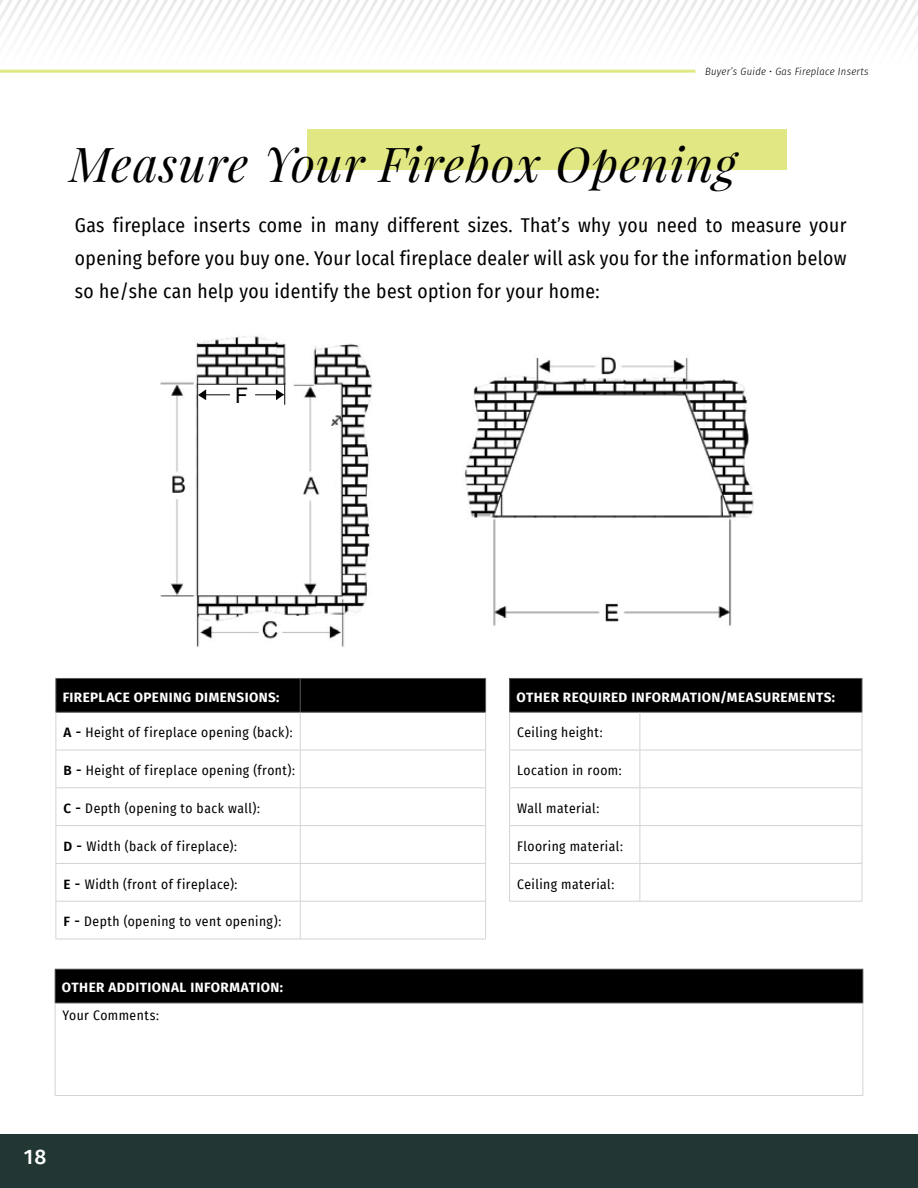
<style>
.page{position:relative;width:918px;height:1188px;background:#fff}
.page>*{position:absolute;margin:0;border:0;box-sizing:border-box;transform-origin:0 0}
.t1{font:italic 48px "Playfair Display";letter-spacing:.025em;color:#000}
.t2{font:21.45px "Arial";color:#000}
.t3{font:500 21px "Fira Sans";color:#fff}
.t4{font:19.5px/33px "Fira Sans Condensed";letter-spacing:.02em;color:#000;text-align:justify}
.t5{font:13.5px "Fira Sans Condensed";letter-spacing:.035em;color:#000}
.t6{font:700 13.5px "Fira Sans";letter-spacing:.03em;color:#fff}
.t7{font:italic 300 10.5px "Fira Sans Condensed";letter-spacing:.03em;color:#000}
.s1{font-family:"Fira Sans";font-weight:600}
</style>
<div class="page">
<svg style="left:0;top:0;width:918px;height:73px"></svg>
<div style="left:307px;top:130px;width:480px;height:40px;background:#e1e883"></div>
<img style="left:160px;top:336px;width:594px;height:312px">
<svg style="left:198px;top:389px;width:32px;height:11px"></svg>
<svg style="left:255px;top:383px;width:30px;height:22px"></svg>
<div style="left:57px;top:679px;width:428px;height:33px;background:#000"></div>
<hr style="left:56px;top:678px;width:244px;height:1px;background:#58595b">
<hr style="left:56px;top:679px;width:1px;height:33px;background:#58595b">
<hr style="left:300px;top:678px;width:186px;height:1px;background:#58595b">
<hr style="left:300px;top:679px;width:1px;height:33px;background:#58595b">
<hr style="left:485px;top:679px;width:1px;height:33px;background:#58595b">
<hr style="left:56px;top:712px;width:244px;height:1px;background:#58595b">
<hr style="left:300px;top:712px;width:186px;height:1px;background:#58595b">
<hr style="left:56px;top:713px;width:1px;height:37px;background:#d1d3d4">
<hr style="left:300px;top:713px;width:1px;height:37px;background:#d1d3d4">
<hr style="left:485px;top:713px;width:1px;height:37px;background:#d1d3d4">
<hr style="left:56px;top:750px;width:244px;height:1px;background:#d1d3d4">
<hr style="left:56px;top:750px;width:1px;height:37px;background:#d1d3d4">
<hr style="left:300px;top:750px;width:186px;height:1px;background:#d1d3d4">
<hr style="left:300px;top:750px;width:1px;height:37px;background:#d1d3d4">
<hr style="left:485px;top:750px;width:1px;height:37px;background:#d1d3d4">
<hr style="left:56px;top:787px;width:244px;height:1px;background:#d1d3d4">
<hr style="left:56px;top:788px;width:1px;height:37px;background:#d1d3d4">
<hr style="left:300px;top:787px;width:186px;height:1px;background:#d1d3d4">
<hr style="left:300px;top:788px;width:1px;height:37px;background:#d1d3d4">
<hr style="left:485px;top:788px;width:1px;height:37px;background:#d1d3d4">
<hr style="left:56px;top:825px;width:244px;height:1px;background:#d1d3d4">
<hr style="left:56px;top:826px;width:1px;height:37px;background:#d1d3d4">
<hr style="left:300px;top:825px;width:186px;height:1px;background:#d1d3d4">
<hr style="left:300px;top:826px;width:1px;height:37px;background:#d1d3d4">
<hr style="left:485px;top:826px;width:1px;height:37px;background:#d1d3d4">
<hr style="left:56px;top:863px;width:244px;height:1px;background:#d1d3d4">
<hr style="left:56px;top:864px;width:1px;height:37px;background:#d1d3d4">
<hr style="left:300px;top:863px;width:186px;height:1px;background:#d1d3d4">
<hr style="left:300px;top:864px;width:1px;height:37px;background:#d1d3d4">
<hr style="left:485px;top:864px;width:1px;height:37px;background:#d1d3d4">
<hr style="left:56px;top:901px;width:244px;height:1px;background:#d1d3d4">
<hr style="left:56px;top:902px;width:1px;height:37px;background:#d1d3d4">
<hr style="left:300px;top:901px;width:186px;height:1px;background:#d1d3d4">
<hr style="left:300px;top:902px;width:1px;height:37px;background:#d1d3d4">
<hr style="left:485px;top:902px;width:1px;height:37px;background:#d1d3d4">
<hr style="left:56px;top:939px;width:244px;height:1px;background:#d1d3d4">
<hr style="left:300px;top:939px;width:186px;height:1px;background:#d1d3d4">
<div style="left:55px;top:969px;width:808px;height:34px;background:#000"></div>
<hr style="left:55px;top:969px;width:808px;height:1px;background:#58595b">
<hr style="left:55px;top:970px;width:1px;height:33px;background:#58595b">
<hr style="left:862px;top:970px;width:1px;height:33px;background:#58595b">
<hr style="left:55px;top:1003px;width:808px;height:1px;background:#58595b">
<hr style="left:55px;top:1003px;width:1px;height:92px;background:#d1d3d4">
<hr style="left:862px;top:1003px;width:1px;height:92px;background:#d1d3d4">
<hr style="left:55px;top:1095px;width:808px;height:1px;background:#d1d3d4">
<div style="left:510px;top:678px;width:352px;height:34px;background:#000"></div>
<hr style="left:509px;top:678px;width:131px;height:1px;background:#58595b">
<hr style="left:509px;top:679px;width:1px;height:33px;background:#58595b">
<hr style="left:640px;top:678px;width:222px;height:1px;background:#58595b">
<hr style="left:862px;top:679px;width:1px;height:33px;background:#58595b">
<hr style="left:509px;top:712px;width:131px;height:1px;background:#58595b">
<hr style="left:640px;top:712px;width:222px;height:1px;background:#58595b">
<hr style="left:509px;top:713px;width:1px;height:37px;background:#d1d3d4">
<hr style="left:640px;top:713px;width:1px;height:37px;background:#d1d3d4">
<hr style="left:862px;top:713px;width:1px;height:37px;background:#d1d3d4">
<hr style="left:509px;top:750px;width:131px;height:1px;background:#d1d3d4">
<hr style="left:509px;top:750px;width:1px;height:37px;background:#d1d3d4">
<hr style="left:640px;top:750px;width:222px;height:1px;background:#d1d3d4">
<hr style="left:640px;top:750px;width:1px;height:37px;background:#d1d3d4">
<hr style="left:862px;top:750px;width:1px;height:37px;background:#d1d3d4">
<hr style="left:509px;top:787px;width:131px;height:1px;background:#d1d3d4">
<hr style="left:509px;top:788px;width:1px;height:37px;background:#d1d3d4">
<hr style="left:640px;top:787px;width:222px;height:1px;background:#d1d3d4">
<hr style="left:640px;top:788px;width:1px;height:37px;background:#d1d3d4">
<hr style="left:862px;top:788px;width:1px;height:37px;background:#d1d3d4">
<hr style="left:509px;top:825px;width:131px;height:1px;background:#d1d3d4">
<hr style="left:509px;top:826px;width:1px;height:37px;background:#d1d3d4">
<hr style="left:640px;top:825px;width:222px;height:1px;background:#d1d3d4">
<hr style="left:640px;top:826px;width:1px;height:37px;background:#d1d3d4">
<hr style="left:862px;top:826px;width:1px;height:37px;background:#d1d3d4">
<hr style="left:509px;top:863px;width:131px;height:1px;background:#d1d3d4">
<hr style="left:509px;top:864px;width:1px;height:37px;background:#d1d3d4">
<hr style="left:640px;top:863px;width:222px;height:1px;background:#d1d3d4">
<hr style="left:640px;top:864px;width:1px;height:37px;background:#d1d3d4">
<hr style="left:862px;top:864px;width:1px;height:37px;background:#d1d3d4">
<hr style="left:509px;top:901px;width:131px;height:1px;background:#d1d3d4">
<hr style="left:640px;top:901px;width:222px;height:1px;background:#d1d3d4">
<div style="left:0;top:1134px;width:918px;height:54px;background:#223733"></div>
<p class="t7" style="left:705px;top:64px;width:165px">Buyer’s Guide • Gas Fireplace Inserts</p>
<h1 class="t1" style="left:70px;top:132px;width:668px">Measure Your Firebox Opening</h1>
<p class="t4" style="left:75px;top:208px;width:773px">Gas fireplace inserts come in many different sizes. That’s why you need to measure your opening before you buy one. Your local fireplace dealer will ask you for the information below so he/she can help you identify the best option for your home:</p>
<h2 class="t2" style="left:235px;top:381px;width:15px">F</h2>
<p class="t6" style="left:63px;top:686px;width:218px">FIREPLACE OPENING DIMENSIONS:</p>
<p class="t5" style="left:63px;top:723px;width:231px"><span class="s1">A -</span> Height of fireplace opening (back):</p>
<p class="t5" style="left:63px;top:760px;width:233px"><span class="s1">B -</span> Height of fireplace opening (front):</p>
<p class="t5" style="left:63px;top:798px;width:198px"><span class="s1">C -</span> Depth (opening to back wall):</p>
<p class="t5" style="left:63px;top:836px;width:175px"><span class="s1">D -</span> Width (back of fireplace):</p>
<p class="t5" style="left:63px;top:874px;width:176px"><span class="s1">E -</span> Width (front of fireplace):</p>
<p class="t5" style="left:63px;top:912px;width:219px"><span class="s1">F -</span> Depth (opening to vent opening):</p>
<p class="t6" style="left:62px;top:976px;width:223px">OTHER ADDITIONAL INFORMATION:</p>
<p class="t5" style="left:63px;top:1005px;width:98px">Your Comments:</p>
<h3 class="t3" style="left:24px;top:1140px;width:24px">18</h3>
<p class="t6" style="left:516px;top:686px;width:320px">OTHER REQUIRED INFORMATION/MEASUREMENTS:</p>
<p class="t5" style="left:517px;top:723px;width:87px">Ceiling height:</p>
<p class="t5" style="left:517px;top:760px;width:106px">Location in room:</p>
<p class="t5" style="left:517px;top:798px;width:84px">Wall material:</p>
<p class="t5" style="left:517px;top:836px;width:107px">Flooring material:</p>
<p class="t5" style="left:517px;top:874px;width:99px">Ceiling material:</p>
</div>
